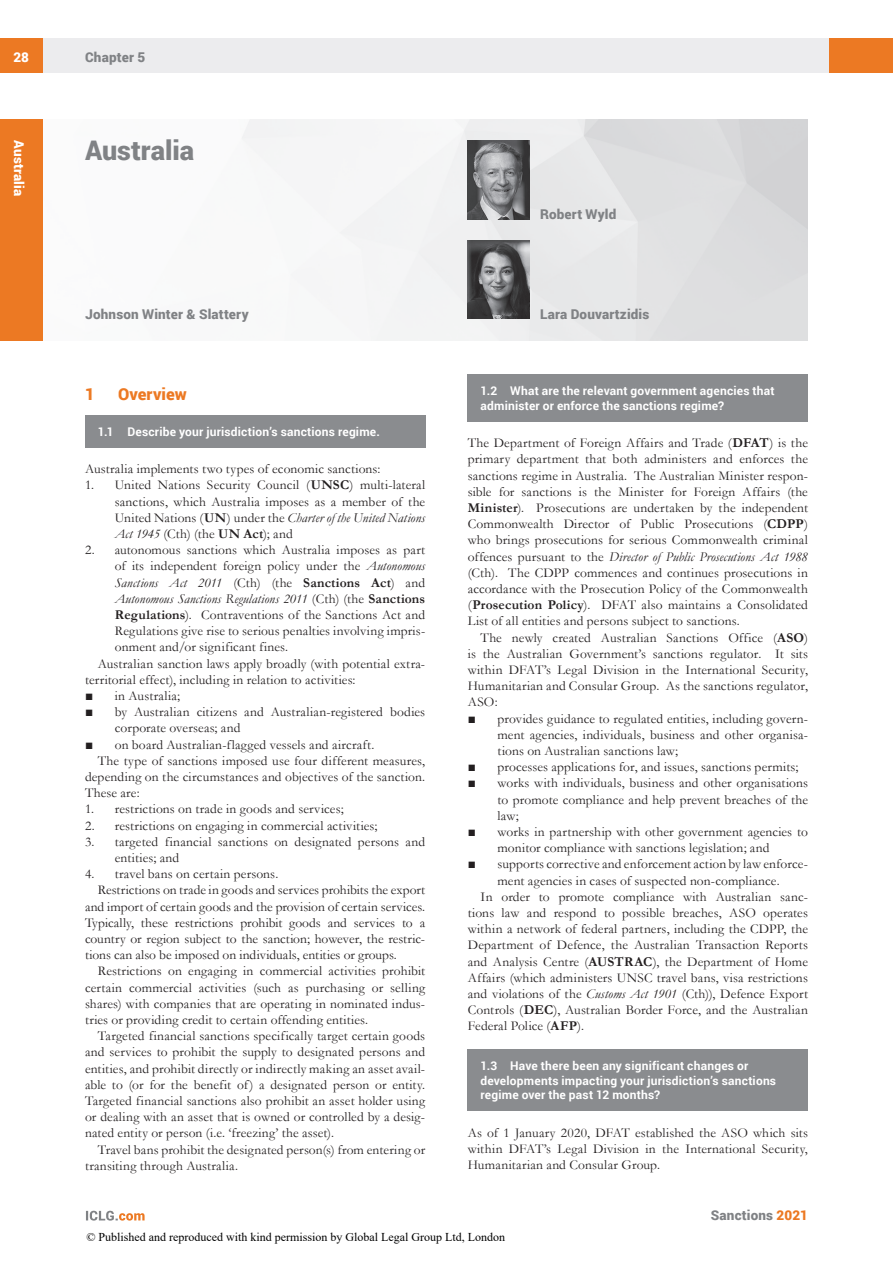
<style>
.page{position:relative;width:893px;height:1263px;background:#fff}
.page>*{position:absolute;margin:0;border:0;box-sizing:border-box;transform-origin:0 0}
.t1{font:900 27px "Roboto";color:#808285}
.t2{font:900 16.5px "Roboto";color:#ec7923}
.t3{font:13.5px/16.2px "Garamond";letter-spacing:.01em;color:#231f20;text-align:justify}
.t4{font:italic 13.5px "Garamond";letter-spacing:.01em;color:#231f20}
.t5{font:900 13.5px "Roboto";letter-spacing:.015em;color:#808285}
.t6{font:900 13.5px "Roboto";letter-spacing:.015em;color:#fff}
.t7{font:700 12px/14.4px "Roboto";letter-spacing:.015em;color:#fff}
.t8{font:12px "Times New Roman";color:#000}
.s1{font-weight:700}
.s2{font-style:italic}
.s3{font-style:normal}
.s4{font-weight:700;font-style:normal}
.s5{color:#ec7923}
</style>
<div class="page">
<div style="left:43px;top:38px;width:786px;height:34px;background:#ececee"></div>
<div style="left:0;top:38px;width:43px;height:34px;background:#ec7923"></div>
<div style="left:829px;top:38px;width:64px;height:34px;background:#ec7923"></div>
<svg style="left:86px;top:1211px;width:59px;height:9px"></svg>
<img style="left:242px;top:119px;width:566px;height:221px">
<div style="left:0;top:119px;width:43px;height:221px;background:#ec7923"></div>
<img style="left:468px;top:240px;width:61px;height:79px">
<img style="left:468px;top:140px;width:61px;height:79px">
<div style="left:468px;top:374px;width:340px;height:47px;background:#8a8c8f"></div>
<div style="left:468px;top:1049px;width:340px;height:62px;background:#8a8c8f"></div>
<div style="left:85px;top:415px;width:340px;height:32px;background:#8a8c8f"></div>
<p class="t6" style="left:13px;top:48px;width:17px">28</p>
<p class="t5" style="left:85px;top:48px;width:62px">Chapter 5</p>
<p class="t6" style="left:29px;top:140px;width:57px;rotate:90deg">Australia</p>
<h1 class="t1" style="left:85px;top:131px;width:111px">Australia</h1>
<p class="t5" style="left:540px;top:205px;width:78px">Robert Wyld</p>
<p class="t5" style="left:85px;top:305px;width:165px">Johnson Winter &amp; Slattery</p>
<p class="t5" style="left:540px;top:305px;width:111px">Lara Douvartzidis</p>
<p class="t2" style="left:85px;top:382px;width:11px">1</p>
<p class="t2" style="left:118px;top:382px;width:70px">Overview</p>
<p class="t7" style="left:98px;top:424px;width:284px">1.1 Describe your jurisdiction’s sanctions regime.</p>
<p class="t3" style="left:85px;top:460px;width:297px">Australia implements two types of economic sanctions:</p>
<p class="t3" style="left:115px;top:477px;width:312px;text-indent:-30px">1. United Nations Security Council (<span class="s1">UNSC</span>) multi-lateral sanctions, which Australia imposes as a member of the United Nations (<span class="s1">UN</span>) under the <span class="s2">Charter of the United Nations Act 1945</span> (Cth) (the <span class="s1">UN Act</span>); and</p>
<p class="t3" style="left:85px;top:541px;width:342px">2. autonomous sanctions which Australia imposes as part</p>
<p class="t3" style="left:115px;top:558px;width:312px">of its independent foreign policy under the <span class="s2">Autonomous</span></p>
<p class="t4" style="left:115px;top:573px;width:312px">Sanctions Act 2011 <span class="s3">(Cth) (the</span> <span class="s4">Sanctions Act</span><span class="s3">) and</span></p>
<p class="t4" style="left:115px;top:589px;width:312px">Autonomous Sanctions Regulations 2011 <span class="s3">(Cth) (the</span> <span class="s4">Sanctions</span></p>
<p class="t3" style="left:115px;top:606px;width:312px"><span class="s1">Regulations</span>). Contraventions of the Sanctions Act and</p>
<p class="t3" style="left:115px;top:622px;width:312px">Regulations give rise to serious penalties involving impris-</p>
<p class="t3" style="left:115px;top:639px;width:175px">onment and/or significant fines.</p>
<p class="t3" style="left:98px;top:655px;width:329px">Australian sanction laws apply broadly (with potential extra-</p>
<p class="t3" style="left:85px;top:671px;width:272px">territorial effect), including in relation to activities:</p>
<p class="t3" style="left:85px;top:687px;width:97px">■ in Australia;</p>
<p class="t3" style="left:115px;top:703px;width:312px;text-indent:-30px">■ by Australian citizens and Australian-registered bodies corporate overseas; and</p>
<p class="t3" style="left:85px;top:736px;width:291px">■ on board Australian-flagged vessels and aircraft.</p>
<p class="t3" style="left:98px;top:752px;width:329px">The type of sanctions imposed use four different measures,</p>
<p class="t3" style="left:85px;top:768px;width:342px">depending on the circumstances and objectives of the sanction.</p>
<p class="t3" style="left:85px;top:784px;width:56px">These are:</p>
<p class="t3" style="left:85px;top:801px;width:260px">1. restrictions on trade in goods and services;</p>
<p class="t3" style="left:85px;top:817px;width:294px">2. restrictions on engaging in commercial activities;</p>
<p class="t3" style="left:115px;top:833px;width:312px;text-indent:-30px">3. targeted financial sanctions on designated persons and entities; and</p>
<p class="t3" style="left:85px;top:865px;width:195px">4. travel bans on certain persons.</p>
<p class="t3" style="left:98px;top:882px;width:329px">Restrictions on trade in goods and services prohibits the export</p>
<p class="t3" style="left:85px;top:898px;width:342px">and import of certain goods and the provision of certain services.</p>
<p class="t3" style="left:85px;top:914px;width:342px">Typically, these restrictions prohibit goods and services to a</p>
<p class="t3" style="left:85px;top:930px;width:342px">country or region subject to the sanction; however, the restric-</p>
<p class="t3" style="left:85px;top:946px;width:313px">tions can also be imposed on individuals, entities or groups.</p>
<p class="t3" style="left:98px;top:963px;width:329px">Restrictions on engaging in commercial activities prohibit</p>
<p class="t3" style="left:85px;top:979px;width:342px">certain commercial activities (such as purchasing or selling</p>
<p class="t3" style="left:85px;top:995px;width:342px">shares) with companies that are operating in nominated indus-</p>
<p class="t3" style="left:85px;top:1011px;width:285px">tries or providing credit to certain offending entities.</p>
<p class="t3" style="left:98px;top:1027px;width:329px">Targeted financial sanctions specifically target certain goods</p>
<p class="t3" style="left:85px;top:1044px;width:342px">and services to prohibit the supply to designated persons and</p>
<p class="t3" style="left:85px;top:1060px;width:342px">entities, and prohibit directly or indirectly making an asset avail-</p>
<p class="t3" style="left:85px;top:1076px;width:342px">able to (or for the benefit of) a designated person or entity.</p>
<p class="t3" style="left:85px;top:1092px;width:342px">Targeted financial sanctions also prohibit an asset holder using</p>
<p class="t3" style="left:85px;top:1108px;width:342px">or dealing with an asset that is owned or controlled by a desig-</p>
<p class="t3" style="left:85px;top:1125px;width:251px">nated entity or person (i.e. ‘freezing’ the asset).</p>
<p class="t3" style="left:98px;top:1141px;width:329px">Travel bans prohibit the designated person(s) from entering or</p>
<p class="t3" style="left:85px;top:1157px;width:154px">transiting through Australia.</p>
<p class="t7" style="left:480px;top:383px;width:296px">1.2 What are the relevant government agencies that administer or enforce the sanctions regime?</p>
<p class="t3" style="left:468px;top:434px;width:342px">The Department of Foreign Affairs and Trade (<span class="s1">DFAT</span>) is the primary department that both administers and enforces the sanctions regime in Australia. The Australian Minister respon&shy;sible for sanctions is the Minister for Foreign Affairs (the <span class="s1">Minister</span>). Prosecutions are undertaken by the independent Commonwealth Director of Public Prosecutions (<span class="s1">CDPP</span>) who brings prosecutions for serious Commonwealth criminal offences pursuant to the <span class="s2">Director of Public Prosecutions Act 1988 </span>(Cth). The CDPP commences and continues prosecutions in accordance with the Prosecution Policy of the Commonwealth (<span class="s1">Prosecution Policy</span>). DFAT also maintains a Consolidated List of all entities and persons subject to sanctions.</p>
<p class="t3" style="left:468px;top:629px;width:342px;text-indent:13px">The newly created Australian Sanctions Office (<span class="s1">ASO</span>) is the Australian Government’s sanctions regulator. It sits within DFAT’s Legal Division in the International Security, Humanitarian and Consular Group. As the sanctions regulator, ASO:</p>
<p class="t3" style="left:497px;top:710px;width:312px;text-indent:-30px">■ provides guidance to regulated entities, including govern&shy;ment agencies, individuals, business and other organisa&shy;tions on Australian sanctions law;</p>
<p class="t3" style="left:468px;top:758px;width:332px">■ processes applications for, and issues, sanctions permits;</p>
<p class="t3" style="left:497px;top:775px;width:312px;text-indent:-30px">■ works with individuals, business and other organisations to promote compliance and help prevent breaches of the law;</p>
<p class="t3" style="left:497px;top:823px;width:312px;text-indent:-30px">■ works in partnership with other government agencies to monitor compliance with sanctions legislation; and</p>
<p class="t3" style="left:468px;top:856px;width:342px">■ supports corrective and enforcement action by law enforce-</p>
<p class="t3" style="left:497px;top:872px;width:284px">ment agencies in cases of suspected non-compliance.</p>
<p class="t3" style="left:480px;top:888px;width:329px">In order to promote compliance with Australian sanc-</p>
<p class="t3" style="left:468px;top:904px;width:342px">tions law and respond to possible breaches, ASO operates</p>
<p class="t3" style="left:468px;top:920px;width:342px">within a network of federal partners, including the CDPP, the</p>
<p class="t3" style="left:468px;top:937px;width:342px">Department of Defence, the Australian Transaction Reports</p>
<p class="t3" style="left:468px;top:953px;width:342px">and Analysis Centre (<span class="s1">AUSTRAC</span>), the Department of Home</p>
<p class="t3" style="left:468px;top:969px;width:342px">Affairs (which administers UNSC travel bans, visa restrictions</p>
<p class="t3" style="left:468px;top:985px;width:342px">and violations of the <span class="s2">Customs Act 1901</span> (Cth)), Defence Export</p>
<p class="t3" style="left:468px;top:1001px;width:342px">Controls (<span class="s1">DEC</span>), Australian Border Force, and the Australian</p>
<p class="t3" style="left:468px;top:1018px;width:118px">Federal Police (<span class="s1">AFP</span>).</p>
<p class="t7" style="left:480px;top:1058px;width:297px">1.3 Have there been any significant changes or developments impacting your jurisdiction’s sanctions regime over the past 12 months?</p>
<p class="t3" style="left:468px;top:1124px;width:342px">As of 1 January 2020, DFAT established the ASO which sits within DFAT’s Legal Division in the International Security, Humanitarian and Consular Group.</p>
<p class="t5" style="left:711px;top:1206px;width:99px">Sanctions <span class="s5">2021</span></p>
<p class="t8" style="left:86px;top:1229px;width:420px">© Published and reproduced with kind permission by Global Legal Group Ltd, London</p>
</div>
